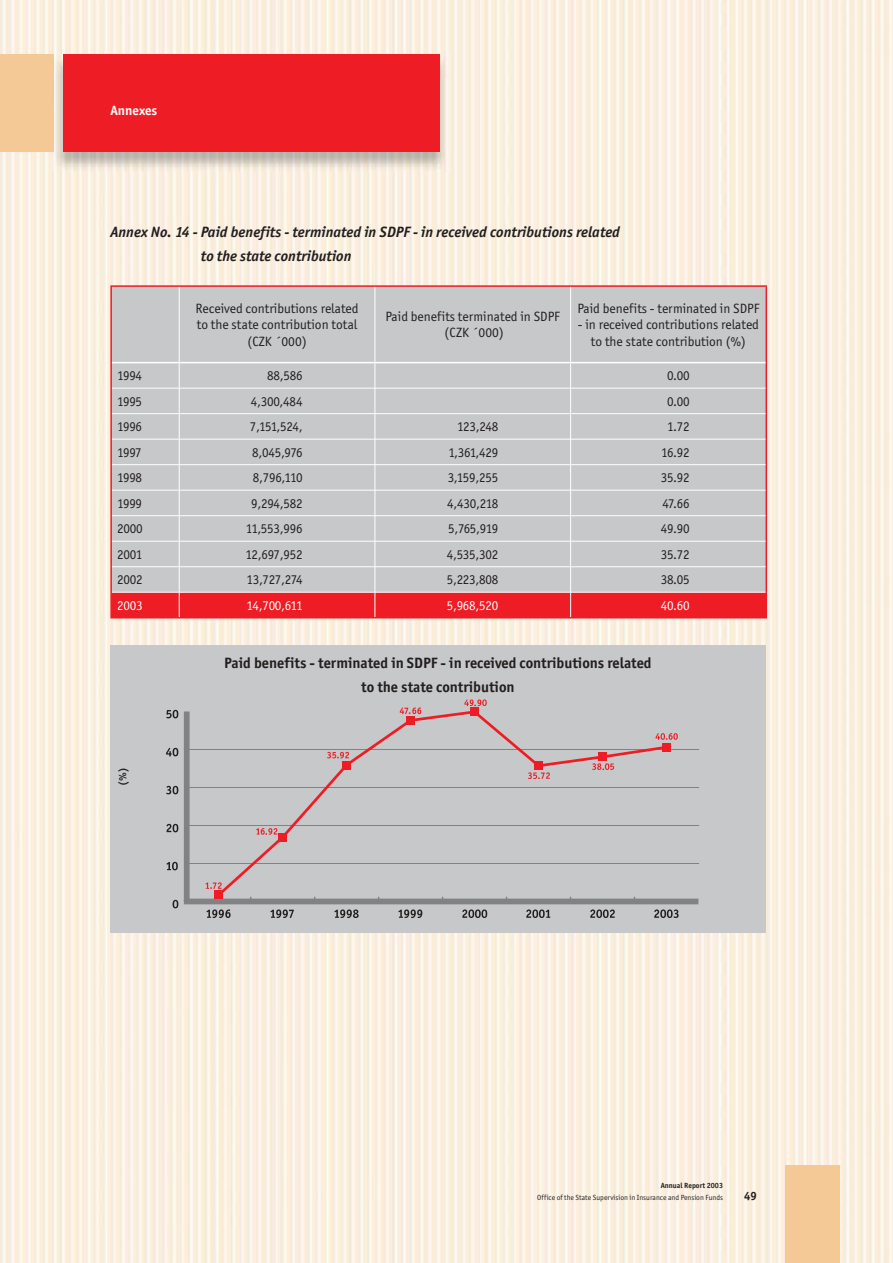
<style>
.page{position:relative;width:893px;height:1263px;background:#fff}
.page>*{position:absolute;margin:0;border:0;box-sizing:border-box;transform-origin:0 0}
.t1{font:italic 700 15px/24px "Officina San Itc TCE";color:#231f1f}
.t2{font:700 15px/24px "Officina San Itc TCE";color:#231f1f;text-align:center}
.t3{font:13.5px/16.2px "Officina San Itc TCE Boo";color:#231f1f;text-align:center}
.t4{font:13.5px "Officina San Itc TCE Boo";letter-spacing:-.02em;color:#fff}
.t5{font:700 13.5px "Officina San Itc TCE";color:#fff}
.t6{font:700 12px "Officina San Itc TCE";color:#231f1f}
.t7{font:700 10.5px "Officina San Itc TCE";color:#231f1f}
.t8{font:7.5px "Officina San Itc TCE Boo";color:#231f1f}
.t9{font:700 7.5px "Officina San Itc TCE";color:#231f1f}
</style>
<div class="page">
<img style="left:0;top:0;width:892px;height:1263px">
<div style="left:785px;top:1165px;width:54px;height:98px;background:#f4c995"></div>
<div style="left:0;top:54px;width:54px;height:98px;background:#f4c995"></div>
<img style="left:52px;top:54px;width:397px;height:118px">
<img style="left:52px;top:54px;width:2px;height:98px">
<div style="left:63px;top:54px;width:376px;height:97px;background:#ee1c24"></div>
<div style="left:112px;top:287px;width:653px;height:75px;background:#c7c8ca"></div>
<hr style="left:110px;top:287px;width:2px;height:76px;background:#ee1c24">
<hr style="left:110px;top:363px;width:2px;height:25px;background:#ee1c24">
<hr style="left:110px;top:388px;width:2px;height:26px;background:#ee1c24">
<hr style="left:110px;top:414px;width:2px;height:25px;background:#ee1c24">
<hr style="left:110px;top:439px;width:2px;height:26px;background:#ee1c24">
<hr style="left:110px;top:465px;width:2px;height:25px;background:#ee1c24">
<hr style="left:110px;top:490px;width:2px;height:26px;background:#ee1c24">
<hr style="left:110px;top:516px;width:2px;height:25px;background:#ee1c24">
<hr style="left:110px;top:541px;width:2px;height:26px;background:#ee1c24">
<hr style="left:110px;top:567px;width:2px;height:25px;background:#ee1c24">
<hr style="left:110px;top:592px;width:2px;height:25px;background:#ee1c24">
<hr style="left:110px;top:285px;width:265px;height:2px;background:#ee1c24">
<hr style="left:765px;top:287px;width:2px;height:76px;background:#ee1c24">
<hr style="left:765px;top:363px;width:2px;height:25px;background:#ee1c24">
<hr style="left:765px;top:388px;width:2px;height:26px;background:#ee1c24">
<hr style="left:765px;top:414px;width:2px;height:25px;background:#ee1c24">
<hr style="left:765px;top:439px;width:2px;height:26px;background:#ee1c24">
<hr style="left:765px;top:465px;width:2px;height:25px;background:#ee1c24">
<hr style="left:765px;top:490px;width:2px;height:26px;background:#ee1c24">
<hr style="left:765px;top:516px;width:2px;height:25px;background:#ee1c24">
<hr style="left:765px;top:541px;width:2px;height:26px;background:#ee1c24">
<hr style="left:765px;top:567px;width:2px;height:25px;background:#ee1c24">
<hr style="left:765px;top:592px;width:2px;height:25px;background:#ee1c24">
<hr style="left:110px;top:617px;width:265px;height:1px;background:#ee1c24">
<hr style="left:375px;top:285px;width:392px;height:2px;background:#ee1c24">
<hr style="left:375px;top:617px;width:392px;height:1px;background:#ee1c24">
<hr style="left:374px;top:287px;width:1px;height:75px;background:#fff">
<hr style="left:570px;top:287px;width:1px;height:75px;background:#fff">
<hr style="left:112px;top:362px;width:67px;height:1px;background:#fff">
<hr style="left:180px;top:362px;width:585px;height:1px;background:#fff">
<hr style="left:179px;top:287px;width:1px;height:76px;background:#fff">
<svg style="left:111px;top:363px;width:655px;height:254px;background:#cdb9bc"></svg>
<div style="left:110px;top:645px;width:655px;height:288px;background:#c7c8ca"></div>
<div style="left:184px;top:899px;width:514px;height:5px;background:#808284"></div>
<svg style="left:172px;top:900px;width:6px;height:8px"></svg>
<svg style="left:166px;top:862px;width:12px;height:8px"></svg>
<svg style="left:166px;top:824px;width:12px;height:8px"></svg>
<svg style="left:166px;top:786px;width:12px;height:8px"></svg>
<svg style="left:166px;top:748px;width:12px;height:8px"></svg>
<svg style="left:166px;top:710px;width:12px;height:8px"></svg>
<div style="left:184px;top:712px;width:5px;height:189px;background:#808284"></div>
<svg style="left:186px;top:897px;width:13px;height:5px"></svg>
<hr style="left:187px;top:863px;width:512px;height:1px;background:#808284">
<hr style="left:187px;top:825px;width:512px;height:1px;background:#808284">
<hr style="left:187px;top:787px;width:512px;height:1px;background:#808284">
<hr style="left:188px;top:749px;width:511px;height:1px;background:#808284">
<svg style="left:215px;top:708px;width:454px;height:191px"></svg>
<div style="left:215px;top:891px;width:8px;height:8px;background:#ee1c24"></div>
<div style="left:278px;top:833px;width:9px;height:8px;background:#ee1c24"></div>
<div style="left:342px;top:761px;width:8px;height:8px;background:#ee1c24"></div>
<div style="left:406px;top:716px;width:8px;height:8px;background:#ee1c24"></div>
<div style="left:470px;top:708px;width:8px;height:8px;background:#ee1c24"></div>
<div style="left:534px;top:762px;width:8px;height:8px;background:#ee1c24"></div>
<div style="left:598px;top:753px;width:8px;height:8px;background:#ee1c24"></div>
<div style="left:662px;top:743px;width:8px;height:8px;background:#ee1c24"></div>
<svg style="left:654px;top:909px;width:24px;height:9px"></svg>
<svg style="left:590px;top:909px;width:24px;height:9px"></svg>
<svg style="left:526px;top:909px;width:24px;height:9px"></svg>
<svg style="left:462px;top:909px;width:25px;height:9px"></svg>
<svg style="left:398px;top:909px;width:24px;height:9px"></svg>
<svg style="left:334px;top:909px;width:24px;height:9px"></svg>
<svg style="left:270px;top:909px;width:24px;height:9px"></svg>
<svg style="left:206px;top:909px;width:24px;height:9px"></svg>
<svg style="left:205px;top:882px;width:17px;height:7px"></svg>
<svg style="left:256px;top:828px;width:21px;height:7px"></svg>
<svg style="left:327px;top:752px;width:22px;height:6px"></svg>
<svg style="left:400px;top:708px;width:21px;height:6px"></svg>
<svg style="left:464px;top:699px;width:22px;height:7px"></svg>
<svg style="left:528px;top:772px;width:22px;height:7px"></svg>
<svg style="left:592px;top:763px;width:22px;height:7px"></svg>
<svg style="left:655px;top:733px;width:22px;height:7px"></svg>
<p class="t5" style="left:110px;top:105px;width:48px">Annexes</p>
<p class="t1" style="left:201px;top:221px;width:420px;text-indent:-91px">Annex No. 14 - Paid benefits - terminated in SDPF - in received contributions related to the state contribution</p>
<p class="t3" style="left:195px;top:301px;width:165px">Received contributions related to the state contribution total (CZK ´000)</p>
<p class="t3" style="left:385px;top:310px;width:176px">Paid benefits terminated in SDPF (CZK ´000)</p>
<p class="t3" style="left:577px;top:301px;width:183px">Paid benefits - terminated in SDPF</p>
<p class="t3" style="left:578px;top:318px;width:183px">- in received contributions related to the state contribution (%)</p>
<p class="t3" style="left:117px;top:369px;width:26px">1994</p>
<p class="t3" style="left:267px;top:369px;width:37px">88,586</p>
<p class="t3" style="left:667px;top:369px;width:24px">0.00</p>
<p class="t3" style="left:117px;top:394px;width:27px">1995</p>
<p class="t3" style="left:251px;top:394px;width:53px">4,300,484</p>
<p class="t3" style="left:667px;top:394px;width:24px">0.00</p>
<p class="t3" style="left:117px;top:420px;width:27px">1996</p>
<p class="t3" style="left:250px;top:420px;width:54px">7,151,524,</p>
<p class="t3" style="left:457px;top:420px;width:42px">123,248</p>
<p class="t3" style="left:667px;top:420px;width:24px">1.72</p>
<p class="t3" style="left:117px;top:445px;width:26px">1997</p>
<p class="t3" style="left:252px;top:445px;width:52px">8,045,976</p>
<p class="t3" style="left:448px;top:445px;width:51px">1,361,429</p>
<p class="t3" style="left:661px;top:445px;width:30px">16.92</p>
<p class="t3" style="left:117px;top:471px;width:27px">1998</p>
<p class="t3" style="left:253px;top:471px;width:51px">8,796,110</p>
<p class="t3" style="left:447px;top:471px;width:52px">3,159,255</p>
<p class="t3" style="left:660px;top:471px;width:31px">35.92</p>
<p class="t3" style="left:117px;top:496px;width:27px">1999</p>
<p class="t3" style="left:251px;top:496px;width:53px">9,294,582</p>
<p class="t3" style="left:447px;top:496px;width:52px">4,430,218</p>
<p class="t3" style="left:662px;top:496px;width:29px">47.66</p>
<p class="t3" style="left:117px;top:522px;width:27px">2000</p>
<p class="t3" style="left:246px;top:522px;width:58px">11,553,996</p>
<p class="t3" style="left:448px;top:522px;width:52px">5,765,919</p>
<p class="t3" style="left:660px;top:522px;width:31px">49.90</p>
<p class="t3" style="left:117px;top:547px;width:27px">2001</p>
<p class="t3" style="left:245px;top:547px;width:59px">12,697,952</p>
<p class="t3" style="left:447px;top:547px;width:53px">4,535,302</p>
<p class="t3" style="left:660px;top:547px;width:31px">35.72</p>
<p class="t3" style="left:117px;top:573px;width:27px">2002</p>
<p class="t3" style="left:246px;top:573px;width:57px">13,727,274</p>
<p class="t3" style="left:447px;top:573px;width:53px">5,223,808</p>
<p class="t3" style="left:660px;top:573px;width:31px">38.05</p>
<p class="t4" style="left:117px;top:600px;width:27px">2003</p>
<p class="t4" style="left:247px;top:600px;width:57px">14,700,611</p>
<p class="t4" style="left:447px;top:600px;width:53px">5,968,520</p>
<p class="t4" style="left:660px;top:600px;width:31px">40.60</p>
<p class="t7" style="left:118px;top:786px;width:20px;rotate:-90deg">(%)</p>
<p class="t2" style="left:224px;top:653px;width:429px">Paid benefits - terminated in SDPF - in received contributions related to the state contribution</p>
<p class="t9" style="left:660px;top:1183px;width:64px">Annual Report 2003</p>
<p class="t8" style="left:537px;top:1195px;width:187px">Office of the State Supervision in Insurance and Pension Funds</p>
<p class="t6" style="left:744px;top:1191px;width:14px">49</p>
</div>
